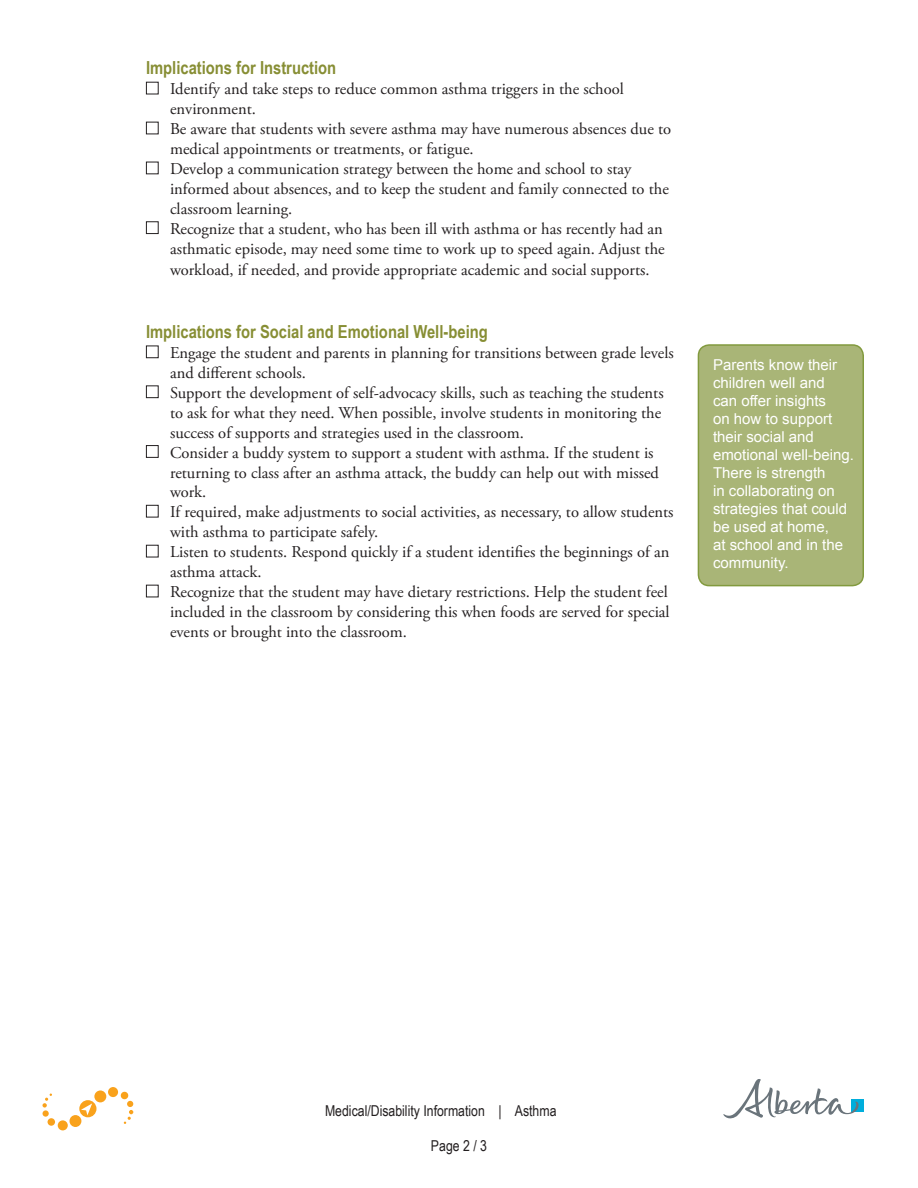
<style>
.page{position:relative;width:918px;height:1188px;background:#fff}
.page>*{position:absolute;margin:0;border:0;box-sizing:border-box;transform-origin:0 0}
.t1{font:700 18px "Arial Narrow";color:#878e34}
.t2{font:16.5px/19.8px "Adobe Garamond Pro";color:#231f20}
.t3{font:15px/18px "Arial";color:#fff}
.t4{font:15px "Arial Narrow";color:#231f20}
</style>
<div class="page">
<div style="left:79px;top:1100px;width:17px;height:17px;background:#f9a21c;border-radius:50%"></div>
<div style="left:70px;top:1115px;width:11px;height:12px;background:#f9a21c;border-radius:50%"></div>
<div style="left:58px;top:1120px;width:10px;height:10px;background:#f9a21c;border-radius:50%"></div>
<div style="left:48px;top:1118px;width:7px;height:8px;background:#f9a21c;border-radius:50%"></div>
<div style="left:43px;top:1110px;width:6px;height:7px;background:#f9a21c;border-radius:50%"></div>
<svg style="left:42px;top:1094px;width:10px;height:14px"></svg>
<div style="left:94px;top:1090px;width:12px;height:12px;background:#f9a21c;border-radius:50%"></div>
<div style="left:108px;top:1087px;width:10px;height:10px;background:#f9a21c;border-radius:50%"></div>
<div style="left:121px;top:1092px;width:7px;height:7px;background:#f9a21c;border-radius:50%"></div>
<svg style="left:124px;top:1101px;width:9px;height:23px"></svg>
<svg style="left:81px;top:1103px;width:11px;height:12px"></svg>
<div style="left:146px;top:82px;width:13px;height:12px;border:1px solid #231f20"></div>
<div style="left:146px;top:122px;width:13px;height:12px;border:1px solid #231f20"></div>
<div style="left:146px;top:162px;width:13px;height:12px;border:1px solid #231f20"></div>
<div style="left:146px;top:221px;width:13px;height:13px;border:1px solid #231f20"></div>
<div style="left:146px;top:346px;width:13px;height:12px;border:1px solid #231f20"></div>
<div style="left:146px;top:385px;width:13px;height:13px;border:1px solid #231f20"></div>
<div style="left:146px;top:445px;width:13px;height:13px;border:1px solid #231f20"></div>
<div style="left:146px;top:505px;width:13px;height:12px;border:1px solid #231f20"></div>
<div style="left:146px;top:545px;width:13px;height:12px;border:1px solid #231f20"></div>
<div style="left:146px;top:585px;width:13px;height:12px;border:1px solid #231f20"></div>
<div style="left:698px;top:345px;width:165px;height:241px;background:#a9b577;border-radius:11px"></div>
<div style="left:698px;top:344px;width:166px;height:242px;border:2px solid #829a3e;border-radius:11px"></div>
<div style="left:851px;top:1099px;width:13px;height:13px;background:#00aedc"></div>
<svg style="left:723px;top:1079px;width:136px;height:39px"></svg>
<p class="t1" style="left:146px;top:54px;width:192px">Implications for Instruction</p>
<p class="t2" style="left:170px;top:80px;width:455px">Identify and take steps to reduce common asthma triggers in the school environment.</p>
<p class="t2" style="left:170px;top:120px;width:503px">Be aware that students with severe asthma may have numerous absences due to medical appointments or treatments, or fatigue.</p>
<p class="t2" style="left:170px;top:160px;width:500px">Develop a communication strategy between the home and school to stay informed about absences, and to keep the student and family connected to the classroom learning.</p>
<p class="t2" style="left:170px;top:219px;width:496px">Recognize that a student, who has been ill with asthma or has recently had an asthmatic episode, may need some time to work up to speed again. Adjust the</p>
<p class="t2" style="left:170px;top:261px;width:481px">workload, if needed, and provide appropriate academic and social supports.</p>
<p class="t1" style="left:146px;top:318px;width:343px">Implications for Social and Emotional Well-being</p>
<p class="t2" style="left:170px;top:344px;width:505px">Engage the student and parents in planning for transitions between grade levels and different schools.</p>
<p class="t2" style="left:170px;top:383px;width:495px">Support the development of self-advocacy skills, such as teaching the students to ask for what they need. When possible, involve students in monitoring the success of supports and strategies used in the classroom.</p>
<p class="t2" style="left:170px;top:443px;width:490px">Consider a buddy system to support a student with asthma. If the student is returning to class after an asthma attack, the buddy can help out with missed work.</p>
<p class="t2" style="left:170px;top:503px;width:505px">If required, make adjustments to social activities, as necessary, to allow students with asthma to participate safely.</p>
<p class="t2" style="left:170px;top:543px;width:501px">Listen to students. Respond quickly if a student identifies the beginnings of an asthma attack.</p>
<p class="t2" style="left:170px;top:583px;width:501px;text-align:justify">Recognize that the student may have dietary restrictions. Help the student feel included in the classroom by considering this when foods are served for special events or brought into the classroom.</p>
<p class="t3" style="left:713px;top:356px;width:142px">Parents know their children well and<br>can offer insights<br>on how to support their social and emotional well-being.<br>There is strength<br>in collaborating on strategies that could be used at home,<br>at school and in the community.</p>
<p class="t4" style="left:325px;top:1099px;width:233px">Medical/Disability Information | Asthma</p>
<p class="t4" style="left:431px;top:1135px;width:58px">Page 2 / 3</p>
</div>
